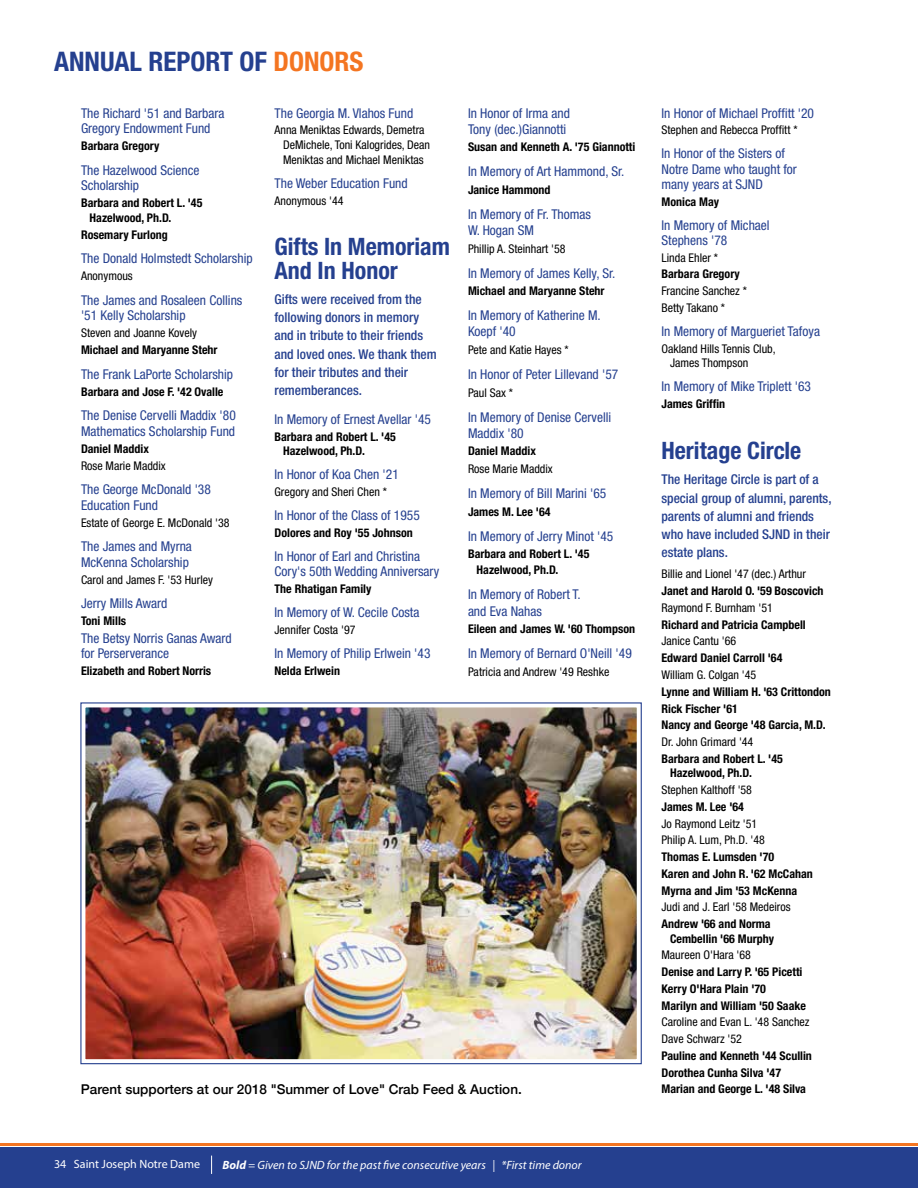
<style>
.page{position:relative;width:918px;height:1188px;background:#fff}
.page>*{position:absolute;margin:0;border:0;box-sizing:border-box;transform-origin:0 0}
.t1{font:700 condensed 27px "Helvetica Neue LT Std";color:#25408f}
.t2{font:700 condensed 24px/24.3px "Helvetica Neue LT Std";color:#25408f}
.t3{font:condensed 13.5px/15.5px "Helvetica Neue LT Std";color:#25408f}
.t4{font:500 condensed 13.5px/18.3px "Helvetica Neue LT Std";color:#25408f}
.t5{font:500 13.5px "Helvetica Neue";color:#000}
.t6{font:700 condensed 12px/16.8px "Helvetica Neue LT Std";color:#000}
.t7{font:condensed 12px/16.8px "Helvetica Neue LT Std";color:#000}
.t8{font:italic 12px "Myriad Pro";color:#fff}
.t9{font:12px "Myriad Pro";color:#fff}
.s1{color:#f47521}
.s2{font-weight:700}
</style>
<div class="page">
<div style="left:0;top:1147px;width:918px;height:41px;background:#25408f"></div>
<hr style="left:0;top:1143px;width:918px;height:3px;background:#f47521">
<svg style="left:211px;top:1156px;width:1px;height:18px"></svg>
<img style="left:86px;top:708px;width:550px;height:350px">
<div style="left:76px;top:698px;width:570px;height:370px;border:9px solid #fff"></div>
<h1 class="t1" style="left:54px;top:45px;width:311px">ANNUAL REPORT OF <span class="s1">DONORS</span></h1>
<p class="t3" style="left:81px;top:105px;width:145px">The Richard '51 and Barbara<br>Gregory Endowment Fund</p>
<p class="t6" style="left:81px;top:137px;width:80px">Barbara Gregory</p>
<p class="t3" style="left:81px;top:162px;width:120px">The Hazelwood Science<br>Scholarship</p>
<p class="t6" style="left:90px;top:195px;width:114px;line-height:14.9px;text-indent:-9px">Barbara and Robert L. '45<br>Hazelwood, Ph.D.</p>
<p class="t6" style="left:81px;top:226px;width:88px">Rosemary Furlong</p>
<p class="t3" style="left:81px;top:251px;width:173px">The Donald Holmstedt Scholarship</p>
<p class="t7" style="left:81px;top:268px;width:53px">Anonymous</p>
<p class="t3" style="left:81px;top:292px;width:163px">The James and Rosaleen Collins '51 Kelly Scholarship</p>
<p class="t7" style="left:81px;top:325px;width:118px">Steven and Joanne Kovely</p>
<p class="t6" style="left:81px;top:342px;width:138px">Michael and Maryanne Stehr</p>
<p class="t3" style="left:81px;top:366px;width:154px">The Frank LaPorte Scholarship</p>
<p class="t6" style="left:81px;top:383px;width:144px">Barbara and Jose F. '42 Ovalle</p>
<p class="t3" style="left:81px;top:408px;width:156px">The Denise Cervelli Maddix '80<br>Mathematics Scholarship Fund</p>
<p class="t6" style="left:81px;top:440px;width:69px">Daniel Maddix</p>
<p class="t7" style="left:81px;top:457px;width:86px">Rose Marie Maddix</p>
<p class="t3" style="left:81px;top:482px;width:131px">The George McDonald '38<br>Education Fund</p>
<p class="t7" style="left:81px;top:514px;width:150px">Estate of George E. McDonald '38</p>
<p class="t3" style="left:81px;top:538px;width:112px">The James and Myrna<br>McKenna Scholarship</p>
<p class="t7" style="left:81px;top:571px;width:134px">Carol and James F. '53 Hurley</p>
<p class="t3" style="left:81px;top:595px;width:88px">Jerry Mills Award</p>
<p class="t6" style="left:81px;top:612px;width:47px">Toni Mills</p>
<p class="t3" style="left:81px;top:630px;width:152px">The Betsy Norris Ganas Award for Perserverance</p>
<p class="t6" style="left:81px;top:662px;width:132px">Elizabeth and Robert Norris</p>
<p class="t3" style="left:274px;top:105px;width:140px">The Georgia M. Vlahos Fund</p>
<p class="t7" style="left:283px;top:123px;width:149px;line-height:14.7px;text-indent:-9px">Anna Meniktas Edwards, Demetra<br>DeMichele, Toni Kalogrides, Dean<br>Meniktas and Michael Meniktas</p>
<p class="t3" style="left:274px;top:175px;width:135px">The Weber Education Fund</p>
<p class="t7" style="left:274px;top:192px;width:71px">Anonymous '44</p>
<h2 class="t2" style="left:274px;top:234px;width:177px">Gifts In Memoriam<br>And In Honor</h2>
<p class="t4" style="left:274px;top:290px;width:164px">Gifts were received from the following donors in memory and in tribute to their friends and loved ones. We thank them for their tributes and their rememberances.</p>
<p class="t3" style="left:274px;top:411px;width:158px">In Memory of Ernest Avellar '45</p>
<p class="t6" style="left:283px;top:429px;width:114px;line-height:14.7px;text-indent:-9px">Barbara and Robert L. '45<br>Hazelwood, Ph.D.</p>
<p class="t3" style="left:274px;top:467px;width:126px">In Honor of Koa Chen '21</p>
<p class="t7" style="left:274px;top:483px;width:114px">Gregory and Sheri Chen *</p>
<p class="t3" style="left:274px;top:508px;width:147px">In Honor of the Class of 1955</p>
<p class="t6" style="left:274px;top:524px;width:140px">Dolores and Roy '55 Johnson</p>
<p class="t3" style="left:274px;top:549px;width:166px">In Honor of Earl and Christina<br>Cory's 50th Wedding Anniversary</p>
<p class="t6" style="left:274px;top:580px;width:98px">The Rhatigan Family</p>
<p class="t3" style="left:274px;top:605px;width:146px">In Memory of W. Cecile Costa</p>
<p class="t7" style="left:274px;top:621px;width:83px">Jennifer Costa '97</p>
<p class="t3" style="left:274px;top:646px;width:157px">In Memory of Philip Erlwein '43</p>
<p class="t6" style="left:274px;top:662px;width:67px">Nelda Erlwein</p>
<p class="t3" style="left:468px;top:105px;width:103px;line-height:16px">In Honor of Irma and<br>Tony (dec.)Giannotti</p>
<p class="t6" style="left:468px;top:139px;width:169px">Susan and Kenneth A. '75 Giannotti</p>
<p class="t3" style="left:468px;top:164px;width:158px">In Memory of Art Hammond, Sr.</p>
<p class="t6" style="left:468px;top:181px;width:84px">Janice Hammond</p>
<p class="t3" style="left:468px;top:206px;width:125px;line-height:16px">In Memory of Fr. Thomas<br>W. Hogan SM</p>
<p class="t7" style="left:468px;top:240px;width:99px">Phillip A. Steinhart '58</p>
<p class="t3" style="left:468px;top:265px;width:149px">In Memory of James Kelly, Sr.</p>
<p class="t6" style="left:468px;top:283px;width:138px">Michael and Maryanne Stehr</p>
<p class="t3" style="left:468px;top:307px;width:134px;line-height:16px">In Memory of Katherine M.<br>Koepf '40</p>
<p class="t7" style="left:468px;top:341px;width:102px">Pete and Katie Hayes *</p>
<p class="t3" style="left:468px;top:367px;width:152px">In Honor of Peter Lillevand '57</p>
<p class="t7" style="left:468px;top:384px;width:47px">Paul Sax *</p>
<p class="t3" style="left:468px;top:409px;width:145px;line-height:16px">In Memory of Denise Cervelli<br>Maddix '80</p>
<p class="t6" style="left:468px;top:443px;width:69px">Daniel Maddix</p>
<p class="t7" style="left:468px;top:460px;width:86px">Rose Marie Maddix</p>
<p class="t3" style="left:468px;top:486px;width:140px">In Memory of Bill Marini '65</p>
<p class="t6" style="left:468px;top:503px;width:84px">James M. Lee '64</p>
<p class="t3" style="left:468px;top:528px;width:147px">In Memory of Jerry Minot '45</p>
<p class="t6" style="left:477px;top:546px;width:114px;line-height:16px;text-indent:-9px">Barbara and Robert L. '45<br>Hazelwood, Ph.D.</p>
<p class="t3" style="left:468px;top:587px;width:114px;line-height:16px">In Memory of Robert T. and Eva Nahas</p>
<p class="t6" style="left:468px;top:620px;width:169px">Eileen and James W. '60 Thompson</p>
<p class="t3" style="left:468px;top:646px;width:165px">In Memory of Bernard O'Neill '49</p>
<p class="t7" style="left:468px;top:663px;width:143px">Patricia and Andrew '49 Reshke</p>
<p class="t3" style="left:662px;top:105px;width:154px">In Honor of Michael Proffitt '20</p>
<p class="t7" style="left:662px;top:122px;width:138px">Stephen and Rebecca Proffitt *</p>
<p class="t3" style="left:662px;top:146px;width:137px">In Honor of the Sisters of<br>Notre Dame who taught for many years at SJND</p>
<p class="t6" style="left:662px;top:193px;width:59px">Monica May</p>
<p class="t3" style="left:662px;top:217px;width:110px">In Memory of Michael<br>Stephens '78</p>
<p class="t7" style="left:662px;top:249px;width:58px">Linda Ehler *</p>
<p class="t6" style="left:662px;top:266px;width:80px">Barbara Gregory</p>
<p class="t7" style="left:662px;top:282px;width:87px">Francine Sanchez *<br>Betty Takano *</p>
<p class="t3" style="left:662px;top:323px;width:160px">In Memory of Margueriet Tafoya</p>
<p class="t7" style="left:670px;top:341px;width:107px;line-height:14.5px;text-indent:-9px">Oakland Hills Tennis Club,<br>James Thompson</p>
<p class="t3" style="left:662px;top:379px;width:151px">In Memory of Mike Triplett '63</p>
<p class="t6" style="left:662px;top:395px;width:65px">James Griffin</p>
<h2 class="t2" style="left:662px;top:438px;width:141px">Heritage Circle</h2>
<p class="t4" style="left:662px;top:470px;width:172px">The Heritage Circle is part of a special group of alumni, parents, parents of alumni and friends who have included SJND in their estate plans.</p>
<p class="t7" style="left:662px;top:566px;width:146px">Billie and Lionel '47 (dec.) Arthur</p>
<p class="t6" style="left:662px;top:582px;width:164px">Janet and Harold O. '59 Boscovich</p>
<p class="t7" style="left:662px;top:599px;width:113px">Raymond F. Burnham '51</p>
<p class="t6" style="left:662px;top:616px;width:146px">Richard and Patricia Campbell</p>
<p class="t7" style="left:662px;top:633px;width:76px">Janice Cantu '66</p>
<p class="t6" style="left:662px;top:649px;width:122px">Edward Daniel Carroll '64</p>
<p class="t7" style="left:662px;top:666px;width:96px">William G. Colgan '45</p>
<p class="t6" style="left:662px;top:683px;width:171px">Lynne and William H. '63 Crittondon<br>Rick Fischer '61<br>Nancy and George '48 Garcia, M.D.</p>
<p class="t7" style="left:662px;top:733px;width:93px">Dr. John Grimard '44</p>
<p class="t6" style="left:670px;top:751px;width:114px;line-height:14.5px;text-indent:-9px">Barbara and Robert L. '45<br>Hazelwood, Ph.D.</p>
<p class="t7" style="left:662px;top:781px;width:92px">Stephen Kalthoff '58</p>
<p class="t6" style="left:662px;top:798px;width:84px">James M. Lee '64</p>
<p class="t7" style="left:662px;top:815px;width:105px">Jo Raymond Leitz '51<br>Philip A. Lum, Ph.D. '48</p>
<p class="t6" style="left:662px;top:848px;width:153px">Thomas E. Lumsden '70<br>Karen and John R. '62 McCahan<br>Myrna and Jim '53 McKenna</p>
<p class="t7" style="left:662px;top:899px;width:131px">Judi and J. Earl '58 Medeiros</p>
<p class="t6" style="left:662px;top:916px;width:114px;line-height:14.5px;text-align:right">Andrew '66 and Norma<br>Cembellin '66 Murphy</p>
<p class="t7" style="left:662px;top:947px;width:91px">Maureen O'Hara '68</p>
<p class="t6" style="left:662px;top:963px;width:146px">Denise and Larry P. '65 Picetti<br>Kerry O'Hara Plain '70<br>Marilyn and William '50 Saake</p>
<p class="t7" style="left:662px;top:1014px;width:150px">Caroline and Evan L. '48 Sanchez<br>Dave Schwarz '52</p>
<p class="t6" style="left:662px;top:1047px;width:152px">Pauline and Kenneth '44 Scullin<br>Dorothea Cunha Silva '47</p>
<p class="t5" style="left:81px;top:1079px;width:442px">Parent supporters at our 2018 "Summer of Love" Crab Feed &amp; Auction.</p>
<p class="t6" style="left:662px;top:1081px;width:146px">Marian and George L. '48 Silva</p>
<p class="t9" style="left:54px;top:1157px;width:148px">34 Saint Joseph Notre Dame</p>
<p class="t8" style="left:222px;top:1158px;width:361px"><span class="s2">Bold</span> = Given to SJND for the past five consecutive years | *First time donor</p>
</div>
